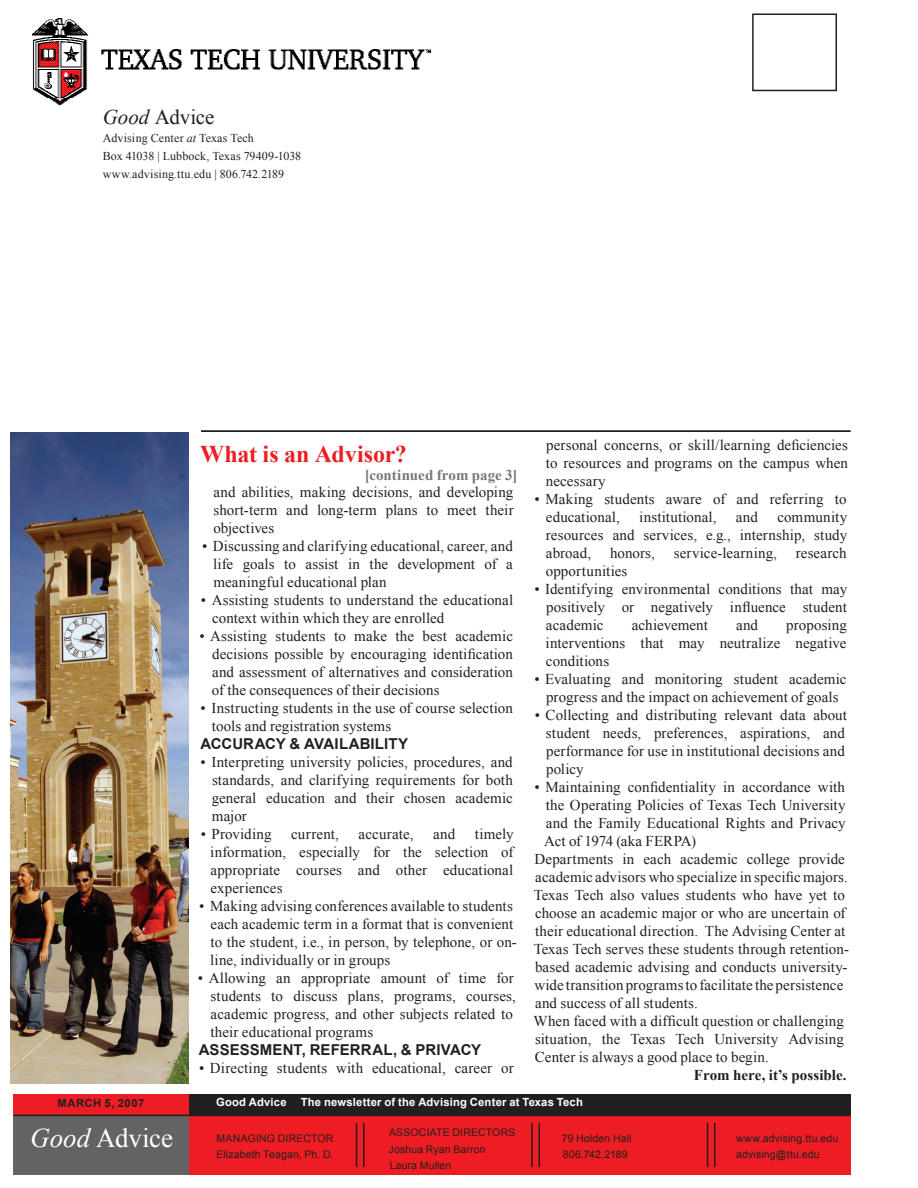
<style>
.page{position:relative;width:918px;height:1188px;background:#fff}
.page>*{position:absolute;margin:0;border:0;box-sizing:border-box;transform-origin:0 0}
.Running_Copy{font:27px "Times New Roman";letter-spacing:-.01em;color:#fff}
.Section_Intro_Text{font:700 24px "Times New Roman";letter-spacing:-.005em;color:#ee1d23}
.address{font:21px "Times New Roman";letter-spacing:-.005em;color:#231f20}
.List_Bullet{font:15px/18px "Times New Roman";letter-spacing:.005em;color:#231f20;text-align:justify}
.Running_Copy-2{font:15px/18px "Times New Roman";letter-spacing:.005em;color:#231f20}
.Section_Heading{font:700 15px "Arial";letter-spacing:-.005em;color:#231f20}
.Running_Copy-3{font:700 15px "Times New Roman";letter-spacing:.005em;color:#231f20}
.Section_Intro_Text-2{font:700 15px "Times New Roman";color:#76787b}
.address-2{font:12px "Times New Roman";letter-spacing:.01em;color:#231f20}
.Running_Copy-4{font:700 11.25px "Arial";letter-spacing:.02em;color:#fff}
.t1{font:700 11.25px "Arial";letter-spacing:.05em;color:#231f20}
.t2{font:10.5px "Arial";letter-spacing:.015em;color:#231f20}
.s1{font-style:italic}
</style>
<div class="page">
<hr style="left:201px;top:430px;width:649px;height:2px;background:#231f20">
<div style="left:14px;top:1114px;width:175px;height:60px;background:#636366"></div>
<div style="left:189px;top:1114px;width:661px;height:60px;background:#ee1d23"></div>
<div style="left:14px;top:1094px;width:175px;height:21px;background:#ee1d23"></div>
<div style="left:189px;top:1094px;width:661px;height:21px;background:#231f20"></div>
<hr style="left:14px;top:1115px;width:836px;height:1px;background:#231f20">
<hr style="left:363px;top:1123px;width:1px;height:44px;background:#231f20">
<hr style="left:538px;top:1123px;width:2px;height:44px;background:#231f20">
<hr style="left:714px;top:1123px;width:2px;height:44px;background:#231f20">
<hr style="left:356px;top:1123px;width:1px;height:44px;background:#231f20">
<hr style="left:531px;top:1123px;width:2px;height:44px;background:#231f20">
<hr style="left:707px;top:1123px;width:1px;height:44px;background:#231f20">
<img style="left:32px;top:19px;width:398px;height:87px">
<div style="left:752px;top:14px;width:85px;height:77px;border:2px solid #231f20"></div>
<img style="left:11px;top:432px;width:178px;height:652px">
<p class="address" style="left:103px;top:102px;width:113px"><span class="s1">Good</span> Advice</p>
<p class="address-2" style="left:103px;top:129px;width:153px">Advising Center <span class="s1">at</span> Texas Tech</p>
<p class="address-2" style="left:103px;top:147px;width:200px">Box 41038 | Lubbock, Texas 79409-1038</p>
<p class="address-2" style="left:103px;top:165px;width:183px">www.advising.ttu.edu | 806.742.2189</p>
<p class="Section_Intro_Text" style="left:200px;top:437px;width:208px">What is an Advisor?</p>
<p class="Section_Intro_Text-2" style="left:365px;top:464px;width:154px">[continued from page 3]</p>
<p class="List_Bullet" style="left:213px;top:483px;width:302px">and abilities, making decisions, and developing short-term and long-term plans to meet their objectives</p>
<p class="List_Bullet" style="left:213px;top:537px;width:301px;text-indent:-11px">• Discussing and clarifying educational, career, and life goals to assist in the development of a meaningful educational plan</p>
<p class="List_Bullet" style="left:212px;top:591px;width:303px;text-indent:-11px">• Assisting students to understand the educational context within which they are enrolled</p>
<p class="List_Bullet" style="left:212px;top:627px;width:303px;text-indent:-13px">• Assisting students to make the best academic decisions possible by encouraging identification and assessment of alternatives and consideration of the consequences of their decisions</p>
<p class="List_Bullet" style="left:212px;top:699px;width:302px;text-indent:-11px">• Instructing students in the use of course selection tools and registration systems</p>
<p class="Section_Heading" style="left:200px;top:734px;width:23px">Accuracy</p>
<p class="Section_Heading" style="left:290px;top:734px;width:45px">&amp; Availa</p>
<p class="Section_Heading" style="left:360px;top:734px;width:20px">bility</p>
<p class="List_Bullet" style="left:212px;top:753px;width:303px;text-indent:-11px">• Interpreting university policies, procedures, and standards, and clarifying requirements for both general education and their chosen academic major</p>
<p class="List_Bullet" style="left:201px;top:825px;width:72px">• Providing</p>
<p class="List_Bullet" style="left:291px;top:825px;width:49px">current,</p>
<p class="List_Bullet" style="left:359px;top:825px;width:57px">accurate,</p>
<p class="List_Bullet" style="left:433px;top:825px;width:23px">and</p>
<p class="List_Bullet" style="left:210px;top:825px;width:305px;text-indent:265px">timely information, especially for the selection of appropriate courses and other educational experiences</p>
<p class="List_Bullet" style="left:210px;top:897px;width:308px;text-align:left;text-indent:-11px">• Making advising conferences available to students each academic term in a format that is convenient to the student, i.e., in person, by telephone, or on&shy;line, individually or in groups</p>
<p class="List_Bullet" style="left:210px;top:969px;width:307px;text-align:left;text-indent:-13px">• Allowing an appropriate amount of time for students to discuss plans, programs, courses, academic progress, and other subjects related to their educational programs</p>
<p class="Section_Heading" style="left:199px;top:1040px;width:22px">Assess</p>
<p class="Section_Heading" style="left:260px;top:1040px;width:72px">ment, Referral</p>
<p class="Section_Heading" style="left:393px;top:1040px;width:69px">, &amp; Privacy</p>
<p class="List_Bullet" style="left:199px;top:1059px;width:316px">• Directing students with educational, career or</p>
<p class="List_Bullet" style="left:546px;top:436px;width:304px">personal concerns, or skill/learning deficiencies to resources and programs on the campus when necessary</p>
<p class="List_Bullet" style="left:546px;top:490px;width:302px;text-indent:-11px">• Making students aware of and referring to educational,</p>
<p class="List_Bullet" style="left:546px;top:508px;width:303px;text-indent:231px">community resources and services, e.g., internship, study abroad, honors,</p>
<p class="List_Bullet" style="left:639px;top:508px;width:79px">institutional,</p>
<p class="List_Bullet" style="left:736px;top:508px;width:23px">and</p>
<p class="List_Bullet" style="left:674px;top:544px;width:174px">service-learning, research</p>
<p class="List_Bullet" style="left:546px;top:562px;width:83px">opportunities</p>
<p class="List_Bullet" style="left:546px;top:580px;width:303px;text-indent:-12px">• Identifying environmental conditions that may positively or negatively influence student academic</p>
<p class="List_Bullet" style="left:546px;top:616px;width:303px;text-indent:241px">proposing interventions that may neutralize negative conditions</p>
<p class="List_Bullet" style="left:535px;top:670px;width:314px;text-align:center">• Evaluating and monitoring student academic progress and the impact on achievement of goals</p>
<p class="List_Bullet" style="left:546px;top:706px;width:302px;text-align:left;text-indent:-11px">• Collecting and distributing relevant data about student needs, preferences, aspirations, and performance for use in institutional decisions and policy</p>
<p class="List_Bullet" style="left:544px;top:778px;width:303px;text-indent:-10px">• Maintaining confidentiality in accordance with the Operating Policies of Texas Tech University and the Family Educational Rights and Privacy Act of 1974 (aka FERPA)</p>
<p class="Running_Copy-2" style="left:534px;top:850px;width:317px">Departments in each academic college provide academic advisors who specialize in specific majors.<br>Texas Tech also values students who have yet to choose an academic major or who are uncertain of their educational direction. The Advising Center at Texas Tech serves these students through retention&shy;based academic advising and conducts university&shy;wide transition programs to facilitate the persistence and success of all students.</p>
<p class="Running_Copy-2" style="left:533px;top:1012px;width:312px;text-align:justify">When faced with a difficult question or challenging situation, the Texas Tech University Advising Center is always a good place to begin.</p>
<p class="Running_Copy-3" style="left:694px;top:1064px;width:154px">From here, it’s possible.</p>
<p class="List_Bullet" style="left:632px;top:616px;width:78px">achievement</p>
<p class="List_Bullet" style="left:736px;top:616px;width:23px">and</p>
<p class="t1" style="left:58px;top:1096px;width:20px">March</p>
<p class="t1" style="left:105px;top:1096px;width:41px">5, 2007</p>
<p class="Running_Copy-4" style="left:216px;top:1095px;width:368px">Good Advice The newsletter of the Advising Center at Texas Tech</p>
<p class="Running_Copy" style="left:30px;top:1120px;width:144px"><span class="s1">Good</span> Advice</p>
<p class="t2" style="left:389px;top:1125px;width:128px">ASSOCIATE DIRECTORS</p>
<p class="t2" style="left:389px;top:1142px;width:99px">Joshua Ryan Barron</p>
<p class="t2" style="left:390px;top:1158px;width:63px">Laura Mullen</p>
<p class="t2" style="left:216px;top:1131px;width:119px">MANAGING DIRECTOR</p>
<p class="t2" style="left:216px;top:1148px;width:119px">Elizabeth Teagan, Ph. D.</p>
<p class="t2" style="left:562px;top:1131px;width:71px">79 Holden Hall</p>
<p class="t2" style="left:563px;top:1148px;width:67px">806.742.2189</p>
<p class="t2" style="left:736px;top:1131px;width:104px">www.advising.ttu.edu</p>
<p class="t2" style="left:736px;top:1148px;width:85px">advising@ttu.edu</p>
</div>
